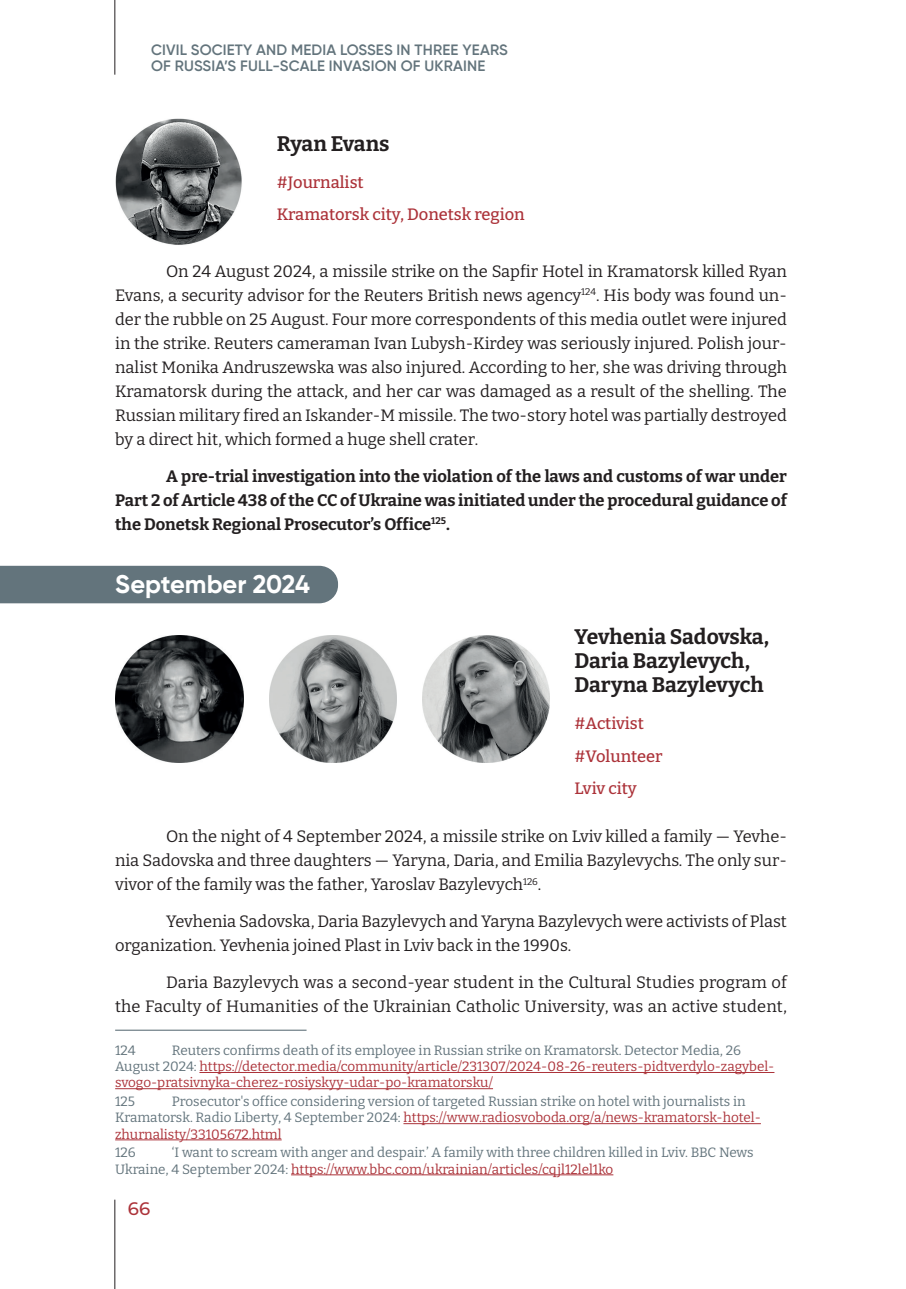
<style>
.page{position:relative;width:906px;height:1289px;background:#fff}
.page>*{position:absolute;margin:0;border:0;box-sizing:border-box;transform-origin:0 0}
.t1{font:700 25.5px "Gilroy";color:#fff}
.t2{font:700 21px/24px "Bitter";letter-spacing:-.005em;color:#231f20}
.t3{font:500 18px "Montserrat";color:#ac333a}
.t4{font:16.5px/24px "Bitter";color:#231f20;text-align:justify}
.t5{font:700 16.5px/24px "Bitter";color:#231f20;text-align:justify}
.t6{font:500 16.5px/32.5px "Bitter";color:#ac333a}
.t7{font:600 15px/16.5px "Gilroy";letter-spacing:.01em;color:#63747c}
.t8{font:13.5px/16.2px "Bitter";color:#63747c}
.t9{font:13.5px/16.2px "Bitter";color:#ac333a}
.s1{color:#63747c}
.s2{color:#ac333a}
</style>
<div class="page">
<hr style="left:114px;top:0;width:1px;height:75px;background:#231f20">
<hr style="left:114px;top:1199px;width:1px;height:89px;background:#231f20">
<hr style="left:115px;top:1029px;width:191px;height:1px;background:#63747c">
<hr style="left:199px;top:1072px;width:575px;height:1px;background:#ac333a">
<hr style="left:115px;top:1088px;width:378px;height:1px;background:#ac333a">
<hr style="left:403px;top:1123px;width:358px;height:1px;background:#ac333a">
<hr style="left:115px;top:1139px;width:167px;height:1px;background:#ac333a">
<hr style="left:291px;top:1174px;width:322px;height:1px;background:#ac333a">
<img style="left:115px;top:118px;width:127px;height:127px">
<div style="left:0;top:566px;width:338px;height:37px;background:#63747c"></div>
<img style="left:269px;top:635px;width:127px;height:127px">
<img style="left:422px;top:635px;width:128px;height:127px">
<img style="left:116px;top:635px;width:127px;height:127px">
<p class="t7" style="left:151px;top:41px;width:358px">CIVIL SOCIETY AND MEDIA LOSSES IN THREE YEARS<br>OF RUSSIA’S FULL-SCALE INVASION OF UKRAINE</p>
<p class="t2" style="left:277px;top:131px;width:114px">Ryan Evans</p>
<p class="t6" style="left:277px;top:165px;width:249px">#Journalist<br>Kramatorsk city, Donetsk region</p>
<p class="t4" style="left:115px;top:259px;width:673px;text-indent:51px">On 24 August 2024, a missile strike on the Sapfir Hotel in Kramatorsk killed Ryan Evans, a security advisor for the Reuters British news agency<sup>124</sup>. His body was found un&shy;der the rubble on 25 August. Four more correspondents of this media outlet were injured in the strike. Reuters cameraman Ivan Lubysh-Kirdey was seriously injured. Polish jour&shy;nalist Monika Andruszewska was also injured. According to her, she was driving through Kramatorsk during the attack, and her car was damaged as a result of the shelling. The Russian military fired an Iskander-M missile. The two-story hotel was partially destroyed by a direct hit, which formed a huge shell crater.</p>
<p class="t5" style="left:115px;top:463px;width:673px;text-indent:51px">A pre-trial investigation into the violation of the laws and customs of war under Part 2 of Article 438 of the CC of Ukraine was initiated under the procedural guidance of the Donetsk Regional Prosecutor’s Office<sup>125</sup>.</p>
<h1 class="t1" style="left:115px;top:567px;width:196px">September 2024</h1>
<p class="t2" style="left:574px;top:624px;width:196px">Yevhenia Sadovska,<br>Daria Bazylevych,<br>Daryna Bazylevych</p>
<p class="t6" style="left:574px;top:706px;width:90px">#Activist #Volunteer<br>Lviv city</p>
<p class="t4" style="left:115px;top:824px;width:673px;text-indent:51px">On the night of 4 September 2024, a missile strike on Lviv killed a family — Yevhe&shy;nia Sadovska and three daughters — Yaryna, Daria, and Emilia Bazylevychs. The only sur&shy;vivor of the family was the father, Yaroslav Bazylevych<sup>126</sup>.</p>
<p class="t4" style="left:115px;top:908px;width:673px;text-indent:51px">Yevhenia Sadovska, Daria Bazylevych and Yaryna Bazylevych were activists of Plast organization. Yevhenia joined Plast in Lviv back in the 1990s.</p>
<p class="t4" style="left:115px;top:969px;width:673px;text-align:right">Daria Bazylevych was a second-year student in the Cultural Studies program of<br>the Faculty of Humanities of the Ukrainian Catholic University, was an active student,</p>
<p class="t8" style="left:115px;top:1041px;width:22px">124</p>
<p class="t9" style="left:115px;top:1041px;width:661px;text-indent:57px"><span class="s1">Reuters confirms death of its employee in Russian strike on Kramatorsk. Detector Media, 26<br>August 2024:</span> https://detector.media/community/article/231307/2024-08-26-reuters-pidtverdylo-zagybel&shy;svogo-pratsivnyka-cherez-rosiyskyy-udar-po-kramatorsku/</p>
<p class="t8" style="left:115px;top:1092px;width:22px">125</p>
<p class="t8" style="left:115px;top:1092px;width:647px;text-indent:57px">Prosecutor's office considering version of targeted Russian strike on hotel with journalists in<br>Kramatorsk. Radio Liberty, 4 September 2024: <span class="s2">https://www.radiosvoboda.org/a/news-kramatorsk-hotel&shy;zhurnalisty/33105672.html</span></p>
<p class="t8" style="left:115px;top:1144px;width:22px">126</p>
<p class="t8" style="left:115px;top:1144px;width:640px;text-indent:57px">‘I want to scream with anger and despair.’ A family with three children killed in Lviv. BBC News<br>Ukraine, 4 September 2024: <span class="s2">https://www.bbc.com/ukrainian/articles/cqjl12lel1ko</span></p>
<p class="t3" style="left:128px;top:1196px;width:24px">66</p>
</div>
